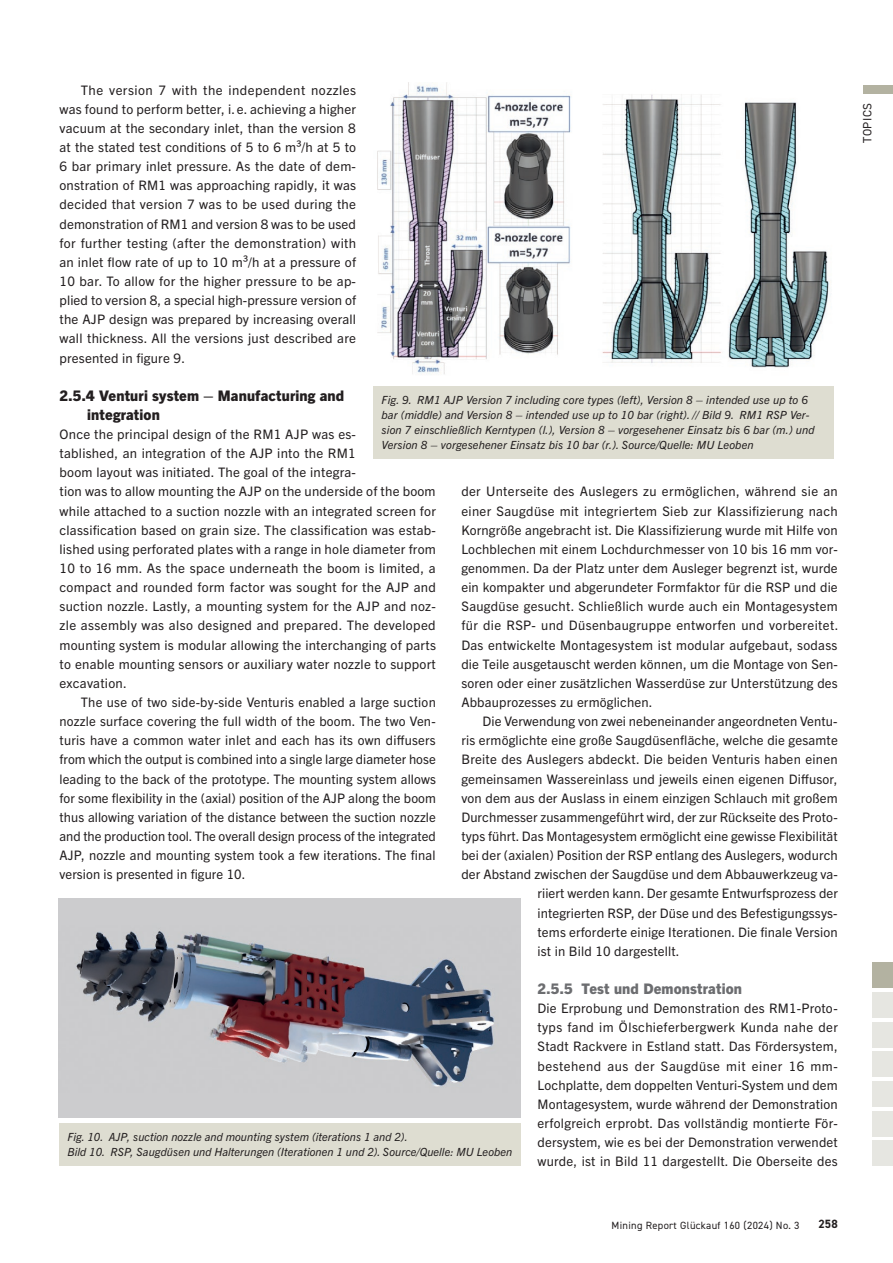
<style>
.page{position:relative;width:893px;height:1263px;background:#fff}
.page>*{position:absolute;margin:0;border:0;box-sizing:border-box;transform-origin:0 0}
.t1{font:800 14.7px/19.2px "Trade Gothic Next LT Pro";letter-spacing:.01em;color:#231f20}
.t2{font:800 14.7px "Trade Gothic Next LT Pro";letter-spacing:.01em;color:#6c6d70}
.t3{font:13.2px/19.2px "Trade Gothic Next LT Pro";letter-spacing:.015em;color:#231f20;text-align:justify}
.t4{font:12px "DIN2014";letter-spacing:.045em;color:#231f20}
.t5{font:700 12px "DIN2014";color:#231f20}
.t6{font:italic 11.25px/15px "Trade Gothic Next LT Pro";letter-spacing:.01em;color:#231f20}
.t7{font:10.5px "DIN2014";letter-spacing:.03em;color:#231f20}
</style>
<div class="page">
<div style="left:863px;top:85px;width:30px;height:9px;background:#b3b2a1"></div>
<div style="left:872px;top:1141px;width:21px;height:25px;background:#e6e6e1"></div>
<div style="left:872px;top:1111px;width:21px;height:26px;background:#e6e6e1"></div>
<div style="left:872px;top:1081px;width:21px;height:26px;background:#e6e6e1"></div>
<div style="left:872px;top:1051px;width:21px;height:26px;background:#e6e6e1"></div>
<div style="left:872px;top:1022px;width:21px;height:25px;background:#e6e6e1"></div>
<div style="left:872px;top:992px;width:21px;height:25px;background:#e6e6e1"></div>
<div style="left:872px;top:962px;width:21px;height:26px;background:#b3b2a1"></div>
<img style="left:377px;top:83px;width:452px;height:291px">
<img style="left:59px;top:899px;width:461px;height:218px">
<div style="left:373px;top:386px;width:460px;height:72px;background:#deddd1"></div>
<div style="left:59px;top:1123px;width:461px;height:43px;background:#deddd1"></div>
<p class="t3" style="left:60px;top:79px;width:298px;text-indent:21px">The version 7 with the independent nozzles was found to perform better, i.e. achieving a higher vacuum at the secondary inlet, than the version 8 at the stated test conditions of 5 to 6 m³/h at 5 to 6 bar primary inlet pressure. As the date of dem&shy;onstration of RM1 was approaching rapidly, it was decided that version 7 was to be used during the demonstration of RM1 and version 8 was to be used for further testing (after the demonstration) with an inlet flow rate of up to 10 m³/h at a pressure of 10 bar. To allow for the higher pressure to be ap&shy;plied to version 8, a special high-pressure version of the AJP design was prepared by increasing overall wall thickness. All the versions just described are presented in figure 9.</p>
<p class="t1" style="left:87px;top:385px;width:259px;text-indent:-28px">2.5.4 Venturi system – Manufacturing and integration</p>
<p class="t3" style="left:60px;top:424px;width:378px;text-align:left">Once the principal design of the RM1 AJP was es-<br>tablished, an integration of the AJP into the RM1<br>boom layout was initiated. The goal of the integra-<br>tion was to allow mounting the AJP on the underside of the boom while attached to a suction nozzle with an integrated screen for classification based on grain size. The classification was estab&shy;lished using perforated plates with a range in hole diameter from 10 to 16 mm. As the space underneath the boom is limited, a compact and rounded form factor was sought for the AJP and suction nozzle. Lastly, a mounting system for the AJP and noz&shy;zle assembly was also designed and prepared. The developed mounting system is modular allowing the interchanging of parts to enable mounting sensors or auxiliary water nozzle to support excavation.</p>
<p class="t3" style="left:60px;top:692px;width:378px;text-indent:21px">The use of two side-by-side Venturis enabled a large suction nozzle surface covering the full width of the boom. The two Ven&shy;turis have a common water inlet and each has its own diffusers from which the output is combined into a single large diameter hose leading to the back of the prototype. The mounting system allows for some flexibility in the (axial) position of the AJP along the boom thus allowing variation of the distance between the suction nozzle and the production tool. The overall design process of the integrated AJP, nozzle and mounting system took a few iterations. The final version is presented in figure 10.</p>
<p class="t6" style="left:382px;top:392px;width:435px">Fig. 9. RM1 AJP Version 7 including core types (left), Version 8 – intended use up to 6 bar (middle) and Version 8 – intended use up to 10 bar (right). // Bild 9. RM1 RSP Ver&shy;sion 7 einschließlich Kerntypen (l.), Version 8 – vorgesehener Einsatz bis 6 bar (m.) und Version 8 – vorgesehener Einsatz bis 10 bar (r.). Source/Quelle: MU Leoben</p>
<p class="t3" style="left:461px;top:481px;width:378px">der Unterseite des Auslegers zu ermöglichen, während sie an einer Saugdüse mit integriertem Sieb zur Klassifizierung nach Korngröße angebracht ist. Die Klassifizierung wurde mit Hilfe von Lochblechen mit einem Lochdurchmesser von 10 bis 16 mm vor&shy;genommen. Da der Platz unter dem Ausleger begrenzt ist, wurde ein kompakter und abgerundeter Formfaktor für die RSP und die Saugdüse gesucht. Schließlich wurde auch ein Montagesystem für die RSP- und Düsenbaugruppe entworfen und vorbereitet.<br>Das entwickelte Montagesystem ist modular aufgebaut, sodass die Teile ausgetauscht werden können, um die Montage von Sen&shy;soren oder einer zusätzlichen Wasserdüse zur Unterstützung des Abbauprozesses zu ermöglichen.</p>
<p class="t3" style="left:483px;top:711px;width:356px">Die Verwendung von zwei nebeneinander angeordneten Ventu-</p>
<p class="t3" style="left:461px;top:730px;width:378px">ris ermöglichte eine große Saugdüsenfläche, welche die gesamte</p>
<p class="t3" style="left:461px;top:749px;width:378px">Breite des Auslegers abdeckt. Die beiden Venturis haben einen</p>
<p class="t3" style="left:461px;top:768px;width:378px">gemeinsamen Wassereinlass und jeweils einen eigenen Diffusor,</p>
<p class="t3" style="left:461px;top:787px;width:378px">von dem aus der Auslass in einem einzigen Schlauch mit großem</p>
<p class="t3" style="left:461px;top:806px;width:378px">Durchmesser zusammengeführt wird, der zur Rückseite des Proto-</p>
<p class="t3" style="left:461px;top:826px;width:378px">typs führt. Das Montagesystem ermöglicht eine gewisse Flexibilität</p>
<p class="t3" style="left:461px;top:845px;width:378px">bei der (axialen) Position der RSP entlang des Auslegers, wodurch</p>
<p class="t3" style="left:461px;top:864px;width:378px">der Abstand zwischen der Saugdüse und dem Abbauwerkzeug va-</p>
<p class="t3" style="left:537px;top:883px;width:302px">riiert werden kann. Der gesamte Entwurfsprozess der</p>
<p class="t3" style="left:537px;top:902px;width:302px">integrierten RSP, der Düse und des Befestigungssys-</p>
<p class="t3" style="left:537px;top:921px;width:302px">tems erforderte einige Iterationen. Die finale Version</p>
<p class="t3" style="left:537px;top:940px;width:143px">ist in Bild 10 dargestellt.</p>
<p class="t2" style="left:537px;top:978px;width:206px">2.5.5 Test und Demonstration</p>
<p class="t3" style="left:537px;top:998px;width:302px">Die Erprobung und Demonstration des RM1-Proto&shy;typs fand im Ölschieferbergwerk Kunda nahe der Stadt Rackvere in Estland statt. Das Fördersystem, bestehend aus der Saugdüse mit einer 16 mm-Lochplatte, dem doppelten Venturi-System und dem Montagesystem, wurde während der Demonstration erfolgreich erprobt. Das vollständig montierte För&shy;dersystem, wie es bei der Demonstration verwendet wurde, ist in Bild 11 dargestellt. Die Oberseite des</p>
<p class="t6" style="left:67px;top:1129px;width:446px">Fig. 10. AJP, suction nozzle and mounting system (iterations 1 and 2).<br>Bild 10. RSP, Saugdüsen und Halterungen (Iterationen 1 und 2). Source/Quelle: MU Leoben</p>
<p class="t7" style="left:611px;top:1218px;width:189px">Mining Report Glückauf 160 (2024) No. 3</p>
<p class="t5" style="left:818px;top:1216px;width:21px">258</p>
<p class="t4" style="left:860px;top:143px;width:42px;rotate:-90deg">TOPICS</p>
</div>
